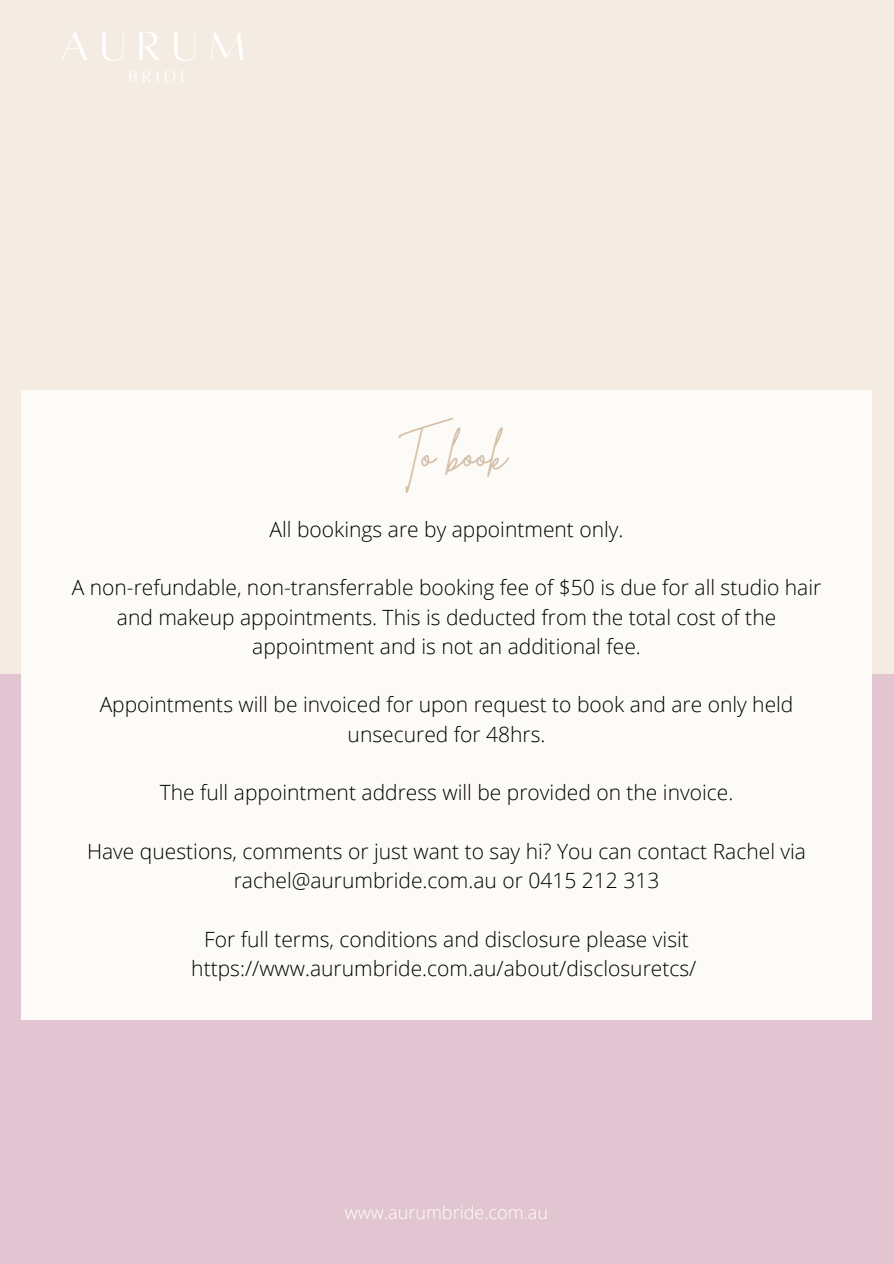
<style>
.page{position:relative;width:894px;height:1264px;background:#fff}
.page>*{position:absolute;margin:0;border:0;box-sizing:border-box;transform-origin:0 0}
.t1{font:45px "Alta regular";letter-spacing:.25em;color:#fff}
.t2{font:42px "Brittany Signature";color:#d4bea6}
.t3{font:300 21px/29.2px "Open Sans";color:#000;text-align:center}
.t4{font:300 18px "Open Sans";color:#fff}
.t5{font:18px "Alta regular";letter-spacing:.25em;color:#fff}
</style>
<div class="page">
<div style="left:0;top:0;width:893px;height:1263px;background:#f4ece3"></div>
<div style="left:0;top:674px;width:893px;height:589px;background:#e1c6d1"></div>
<div style="left:21px;top:390px;width:850px;height:629px;background:#fdfbf8"></div>
<p class="t1" style="left:60px;top:24px;width:186px">AURUM</p>
<p class="t5" style="left:129px;top:67px;width:61px">BRIDE</p>
<p class="t2" style="left:399px;top:427px;width:110px">To book</p>
<p class="t3" style="left:269px;top:514px;width:355px">All bookings are by appointment only.</p>
<p class="t3" style="left:72px;top:572px;width:751px">A non-refundable, non-transferrable booking fee of $50 is due for all studio hair and makeup appointments. This is deducted from the total cost of the appointment and is not an additional fee.</p>
<p class="t3" style="left:100px;top:689px;width:695px">Appointments will be invoiced for upon request to book and are only held unsecured for 48hrs.</p>
<p class="t3" style="left:160px;top:777px;width:575px">The full appointment address will be provided on the invoice.</p>
<p class="t3" style="left:87px;top:836px;width:720px">Have questions, comments or just want to say hi? You can contact Rachel via rachel@aurumbride.com.au or 0415 212 313</p>
<p class="t3" style="left:191px;top:924px;width:506px">For full terms, conditions and disclosure please visit https://www.aurumbride.com.au/about/disclosuretcs/</p>
<p class="t4" style="left:345px;top:1199px;width:205px">www.aurumbride.com.au</p>
</div>
